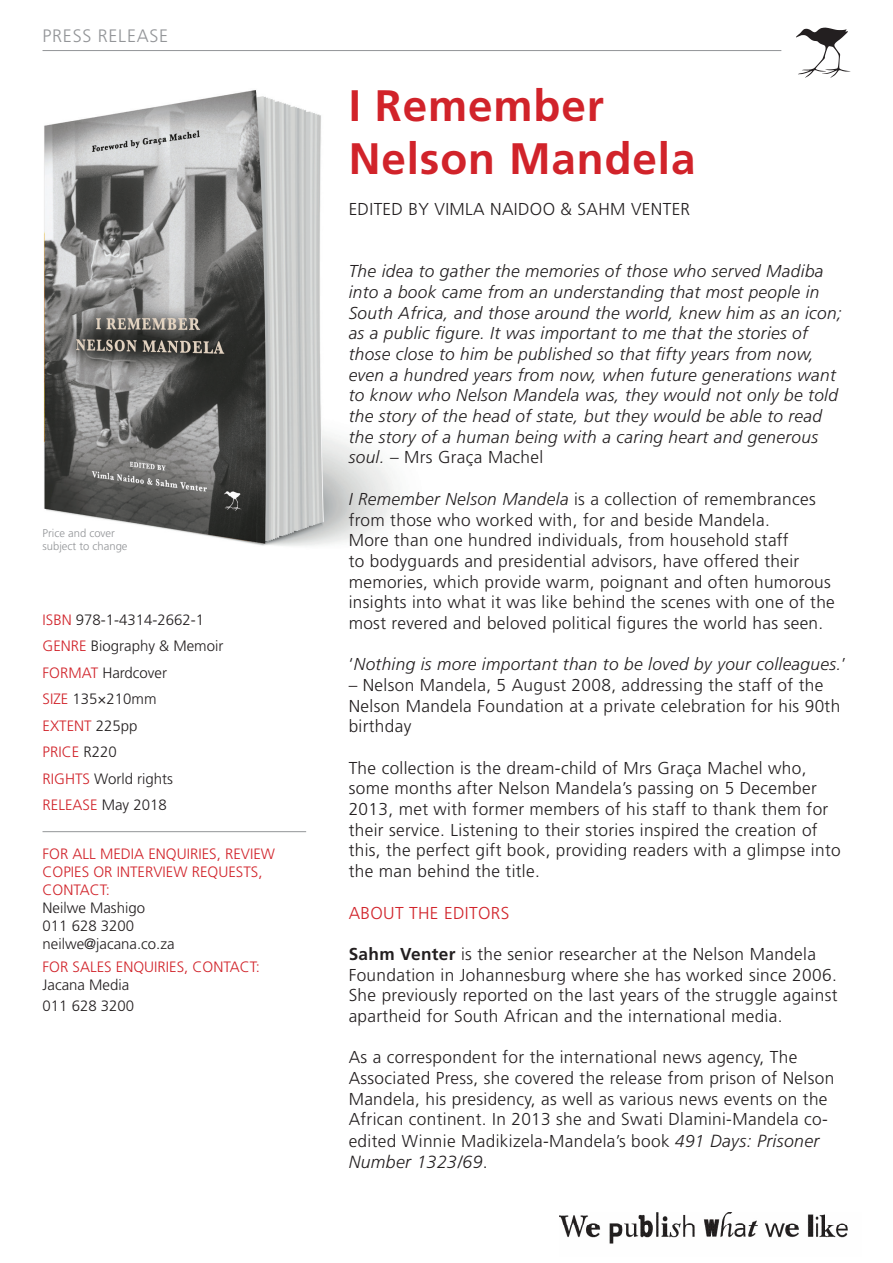
<style>
.page{position:relative;width:893px;height:1263px;background:#fff}
.page>*{position:absolute;margin:0;border:0;box-sizing:border-box;transform-origin:0 0}
.t1{font:700 44.1px "Frutiger";letter-spacing:.02em;color:#d1232a}
.t2{font:300 18px "Frutiger";letter-spacing:.04em;color:#939598}
.t3{font:italic 300 17.55px "Frutiger";letter-spacing:.02em;color:#231f20}
.t4{font:300 17.25px/20.7px "Frutiger";letter-spacing:.02em;color:#231f20}
.t5{font:italic 300 17.25px/20.7px "Frutiger";letter-spacing:.02em;color:#231f20}
.t6{font:300 17.25px "Frutiger";letter-spacing:.02em;color:#d1232a}
.t7{font:300 15px/18px "Frutiger";color:#d1232a}
.t8{font:300 15px "Frutiger";color:#231f20}
.t9{font:300 11.25px/13.5px "Frutiger";color:#939598}
.s1{color:#d1232a}
.s2{color:#231f20}
.s3{font-style:normal}
.s4{font-style:italic}
.s5{font-weight:700}
.s6{font-style:italic;font-size:17.55px}
</style>
<div class="page">
<img style="left:43px;top:90px;width:352px;height:456px">
<svg style="left:796px;top:28px;width:54px;height:50px"></svg>
<hr style="left:43px;top:50px;width:738px;height:1px;background:#939598">
<hr style="left:43px;top:831px;width:263px;height:1px;background:#939598">
<img style="left:559px;top:1213px;width:289px;height:31px">
<p class="t2" style="left:43px;top:25px;width:127px">PRESS RELEASE</p>
<p class="t9" style="left:43px;top:526px;width:87px">Price and cover subject to change</p>
<p class="t8" style="left:43px;top:611px;width:163px"><span class="s1">ISBN</span> 978-1-4314-2662-1</p>
<p class="t8" style="left:43px;top:638px;width:182px"><span class="s1">GENRE</span> Biography &amp; Memoir</p>
<p class="t8" style="left:43px;top:664px;width:126px"><span class="s1">FORMAT</span> Hardcover</p>
<p class="t8" style="left:43px;top:691px;width:116px"><span class="s1">SIZE</span> 135×210mm</p>
<p class="t7" style="left:43px;top:717px;width:97px">EXTENT <span class="s2">225pp</span></p>
<p class="t7" style="left:43px;top:743px;width:76px">PRICE <span class="s2">R220</span></p>
<p class="t8" style="left:43px;top:770px;width:132px"><span class="s1">RIGHTS</span> World rights</p>
<p class="t7" style="left:43px;top:796px;width:126px">RELEASE <span class="s2">May 2018</span></p>
<p class="t7" style="left:43px;top:844px;width:234px">FOR ALL MEDIA ENQUIRIES, REVIEW<br>COPIES OR INTERVIEW REQUESTS,<br>CONTACT:<br><span class="s2">Neilwe Mashigo</span></p>
<p class="t8" style="left:43px;top:917px;width:93px">011 628 3200</p>
<p class="t8" style="left:43px;top:935px;width:133px">neilwe@jacana.co.za</p>
<p class="t7" style="left:43px;top:958px;width:219px">FOR SALES ENQUIRIES, CONTACT:<br><span class="s2">Jacana Media</span></p>
<p class="t8" style="left:43px;top:997px;width:93px">011 628 3200</p>
<p class="t1" style="left:349px;top:80px;width:257px">I Remember</p>
<p class="t1" style="left:349px;top:133px;width:348px">Nelson Mandela</p>
<p class="t4" style="left:349px;top:199px;width:343px">EDITED BY VIMLA NAIDOO &amp; SAHM VENTER</p>
<p class="t5" style="left:349px;top:261px;width:495px">The idea to gather the memories of those who served Madiba into a book came from an understanding that most people in South Africa, and those around the world, knew him as an icon; as a public figure. It was important to me that the stories of those close to him be published so that fifty years from now, even a hundred years from now, when future generations want to know who Nelson Mandela was, they would not only be told the story of the head of state, but they would be able to read the story of a human being with a caring heart and generous soul. <span class="s3">– Mrs Graça Machel</span></p>
<p class="t4" style="left:349px;top:488px;width:488px"><span class="s4">I Remember Nelson Mandela</span> is a collection of remembrances from those who worked with, for and beside Mandela.<br>More than one hundred individuals, from household staff<br>to bodyguards and presidential advisors, have offered their memories, which provide warm, poignant and often humorous insights into what it was like behind the scenes with one of the most revered and beloved political figures the world has seen.</p>
<p class="t5" style="left:349px;top:654px;width:499px"><span class="s3">‘</span>Nothing is more important than to be loved by your colleagues.<span class="s3">’</span></p>
<p class="t4" style="left:349px;top:675px;width:493px">– Nelson Mandela, 5 August 2008, addressing the staff of the<br>Nelson Mandela Foundation at a private celebration for his 90th birthday</p>
<p class="t4" style="left:349px;top:757px;width:493px">The collection is the dream-child of Mrs Graça Machel who, some months after Nelson Mandela’s passing on 5 December 2013, met with former members of his staff to thank them for their service. Listening to their stories inspired the creation of this, the perfect gift book, providing readers with a glimpse into the man behind the title.</p>
<p class="t6" style="left:349px;top:903px;width:162px">ABOUT THE EDITORS</p>
<p class="t4" style="left:349px;top:943px;width:490px"><span class="s5">Sahm Venter</span> is the senior researcher at the Nelson Mandela Foundation in Johannesburg where she has worked since 2006.<br>She previously reported on the last years of the struggle against apartheid for South African and the international media.</p>
<p class="t4" style="left:349px;top:1047px;width:487px">As a correspondent for the international news agency, The Associated Press, she covered the release from prison of Nelson Mandela, his presidency, as well as various news events on the African continent. In 2013 she and Swati Dlamini-Mandela co&shy;edited Winnie Madikizela-Mandela’s book <span class="s4">491</span> <span class="s6">Days: Prisoner</span></p>
<p class="t3" style="left:349px;top:1151px;width:141px">Number 1323/69<span class="s3">.</span></p>
</div>
